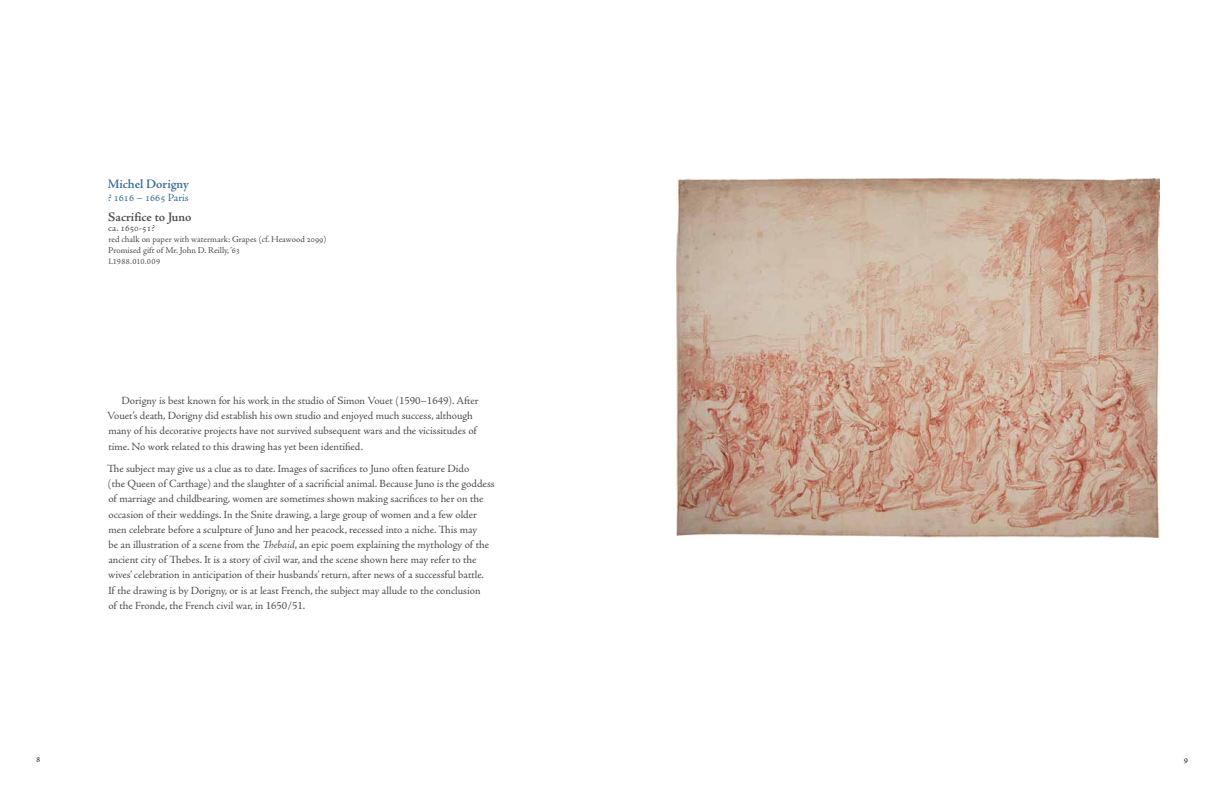
<style>
.page{position:relative;width:1224px;height:792px;background:#fff}
.page>*{position:absolute;margin:0;border:0;box-sizing:border-box;transform-origin:0 0}
.t1{font:600 13px "Adobe Jenson Pro";letter-spacing:-.005em;color:#4d4d4f}
.t2{font:600 13px "Adobe Jenson Pro";letter-spacing:-.005em;color:#3b6e8f}
.t3{font:11px/15.2px "Adobe Jenson Pro";letter-spacing:-.005em;color:#4d4d4f}
.t4{font:11px "Adobe Jenson Pro";letter-spacing:-.005em;color:#3b6e8f}
.t5{font:10px "Adobe Jenson Pro";color:#4d4d4f}
.t6{font:9px/11px "Adobe Jenson Pro";color:#4d4d4f}
.t7{font:600 9px "Adobe Jenson Pro";color:#4d4d4f}
.t8{font:8px "Adobe Jenson Pro";letter-spacing:.05em;color:#4d4d4f}
.s1{font-style:italic}
</style>
<div class="page">
<img style="left:677px;top:179px;width:482px;height:358px">
<p class="t2" style="left:108px;top:176px;width:83px">Michel Dorigny</p>
<p class="t4" style="left:108px;top:191px;width:83px">? 1616 – 1665 Paris</p>
<p class="t1" style="left:108px;top:209px;width:85px">Sacrifice to Juno</p>
<p class="t5" style="left:108px;top:222px;width:48px">ca. 1650-51?</p>
<p class="t6" style="left:108px;top:234px;width:220px">red chalk on paper with watermark: Grapes (cf. Heawood 2099)<br>Promised gift of Mr. John D. Reilly, ’63</p>
<p class="t8" style="left:108px;top:257px;width:53px">L1988.010.009</p>
<p class="t3" style="left:107px;top:393px;width:373px;text-indent:14px">Dorigny is best known for his work in the studio of Simon Vouet (1590–1649). After Vouet’s death, Dorigny did establish his own studio and enjoyed much success, although many of his decorative projects have not survived subsequent wars and the vicissitudes of time. No work related to this drawing has yet been identified.</p>
<p class="t3" style="left:107px;top:461px;width:389px">The subject may give us a clue as to date. Images of sacrifices to Juno often feature Dido<br>(the Queen of Carthage) and the slaughter of a sacrificial animal. Because Juno is the goddess of marriage and childbearing, women are sometimes shown making sacrifices to her on the occasion of their weddings. In the Snite drawing, a large group of women and a few older men celebrate before a sculpture of Juno and her peacock, recessed into a niche. This may<br>be an illustration of a scene from the <span class="s1">Thebaid</span>, an epic poem explaining the mythology of the ancient city of Thebes. It is a story of civil war, and the scene shown here may refer to the wives’ celebration in anticipation of their husbands’ return, after news of a successful battle.<br>If the drawing is by Dorigny, or is at least French, the subject may allude to the conclusion<br>of the Fronde, the French civil war, in 1650/51.</p>
<p class="t7" style="left:36px;top:755px;width:6px">8</p>
<p class="t7" style="left:1184px;top:755px;width:6px">9</p>
</div>
